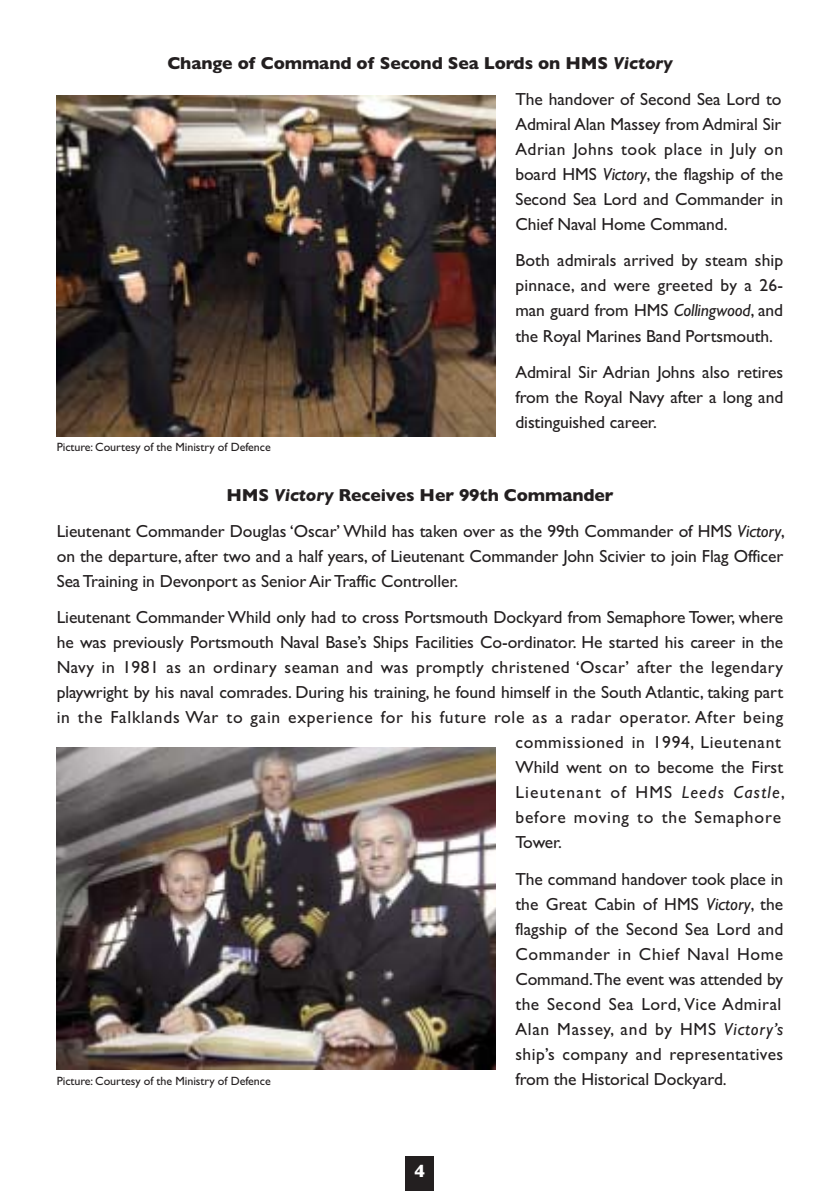
<style>
.page{position:relative;width:840px;height:1191px;background:#fff}
.page>*{position:absolute;margin:0;border:0;box-sizing:border-box;transform-origin:0 0}
.t1{font:18px "Gill Sans Bold TT";color:#fff}
.t2{font:17.6px/25px "Gill Sans";letter-spacing:-.005em;color:#231f20;text-align:justify}
.t3{font:17.6px "Gill Sans Bold TT";letter-spacing:-.005em;color:#231f20}
.t4{font:17.6px "Gill Sans";letter-spacing:.025em;color:#231f20}
.t5{font:17.6px "Gill Sans";letter-spacing:.04em;color:#231f20}
.t6{font:17.6px "Gill Sans";letter-spacing:.035em;color:#231f20}
.t7{font:17.6px "Gill Sans";letter-spacing:.07em;color:#231f20}
.t8{font:17.6px "Gill Sans";letter-spacing:.05em;color:#231f20}
.t9{font:12px "Gill Sans";letter-spacing:-.005em;color:#231f20}
.s1{font-family:"Gill Sans Bold Italic TT"}
.s2{font-style:italic}
</style>
<div class="page">
<div style="left:405px;top:1157px;width:29px;height:34px;background:#231f20"></div>
<img style="left:57px;top:95px;width:438px;height:341px">
<img style="left:57px;top:747px;width:438px;height:322px">
<p class="t3" style="left:167px;top:57px;width:506px">Change of Command of Second Sea Lords on HMS <span class="s1">Victory</span></p>
<p class="t2" style="left:515px;top:89px;width:269px">The handover of Second Sea Lord to Admiral Alan Massey from Admiral Sir Adrian Johns took place in July on board HMS <span class="s2">Victory</span>, the flagship of the Second Sea Lord and Commander in Chief Naval Home Command.</p>
<p class="t2" style="left:515px;top:250px;width:269px">Both admirals arrived by steam ship pinnace, and were greeted by a 26- man guard from HMS <span class="s2">Collingwood</span>, and the Royal Marines Band Portsmouth.</p>
<p class="t2" style="left:515px;top:361px;width:269px">Admiral Sir Adrian Johns also retires from the Royal Navy after a long and distinguished career.</p>
<p class="t9" style="left:57px;top:443px;width:215px">Picture: Courtesy of the Ministry of Defence</p>
<p class="t3" style="left:226px;top:488px;width:388px">HMS <span class="s1">Victory</span> Receives Her 99th Commander</p>
<p class="t2" style="left:57px;top:520px;width:729px">Lieutenant Commander Douglas ‘Oscar’ Whild has taken over as the 99th Commander of HMS <span class="s2">Victory</span>, on the departure, after two and a half years, of Lieutenant Commander John Scivier to join Flag Officer Sea Training in Devonport as Senior Air Traffic Controller.</p>
<p class="t2" style="left:57px;top:607px;width:727px">Lieutenant Commander Whild only had to cross Portsmouth Dockyard from Semaphore Tower, where</p>
<p class="t2" style="left:57px;top:632px;width:727px">he was previously Portsmouth Naval Base’s Ships Facilities Co-ordinator. He started his career in the</p>
<p class="t4" style="left:57px;top:661px;width:727px">Navy in 1981 as an ordinary seaman and was promptly christened ‘Oscar’ after the legendary</p>
<p class="t2" style="left:57px;top:682px;width:727px">playwright by his naval comrades. During his training, he found himself in the South Atlantic, taking part</p>
<p class="t5" style="left:57px;top:711px;width:727px">in the Falklands War to gain experience for his future role as a radar operator. After being</p>
<p class="t6" style="left:515px;top:736px;width:267px">commissioned in 1994, Lieutenant</p>
<p class="t2" style="left:515px;top:757px;width:269px">Whild went on to become the First</p>
<p class="t7" style="left:515px;top:786px;width:271px">Lieutenant of HMS <span class="s2">Leeds Castle</span>,</p>
<p class="t8" style="left:515px;top:811px;width:267px">before moving to the Semaphore</p>
<p class="t2" style="left:515px;top:832px;width:48px">Tower.</p>
<p class="t2" style="left:515px;top:868px;width:269px">The command handover took place in the Great Cabin of HMS <span class="s2">Victory</span>, the flagship of the Second Sea Lord and Commander in Chief Naval Home Command.The event was attended by the Second Sea Lord, Vice Admiral Alan Massey, and by HMS <span class="s2">Victory’s </span>ship’s company and representatives from the Historical Dockyard.</p>
<p class="t9" style="left:57px;top:1076px;width:215px">Picture: Courtesy of the Ministry of Defence</p>
<p class="t1" style="left:414px;top:1164px;width:12px">4</p>
</div>
